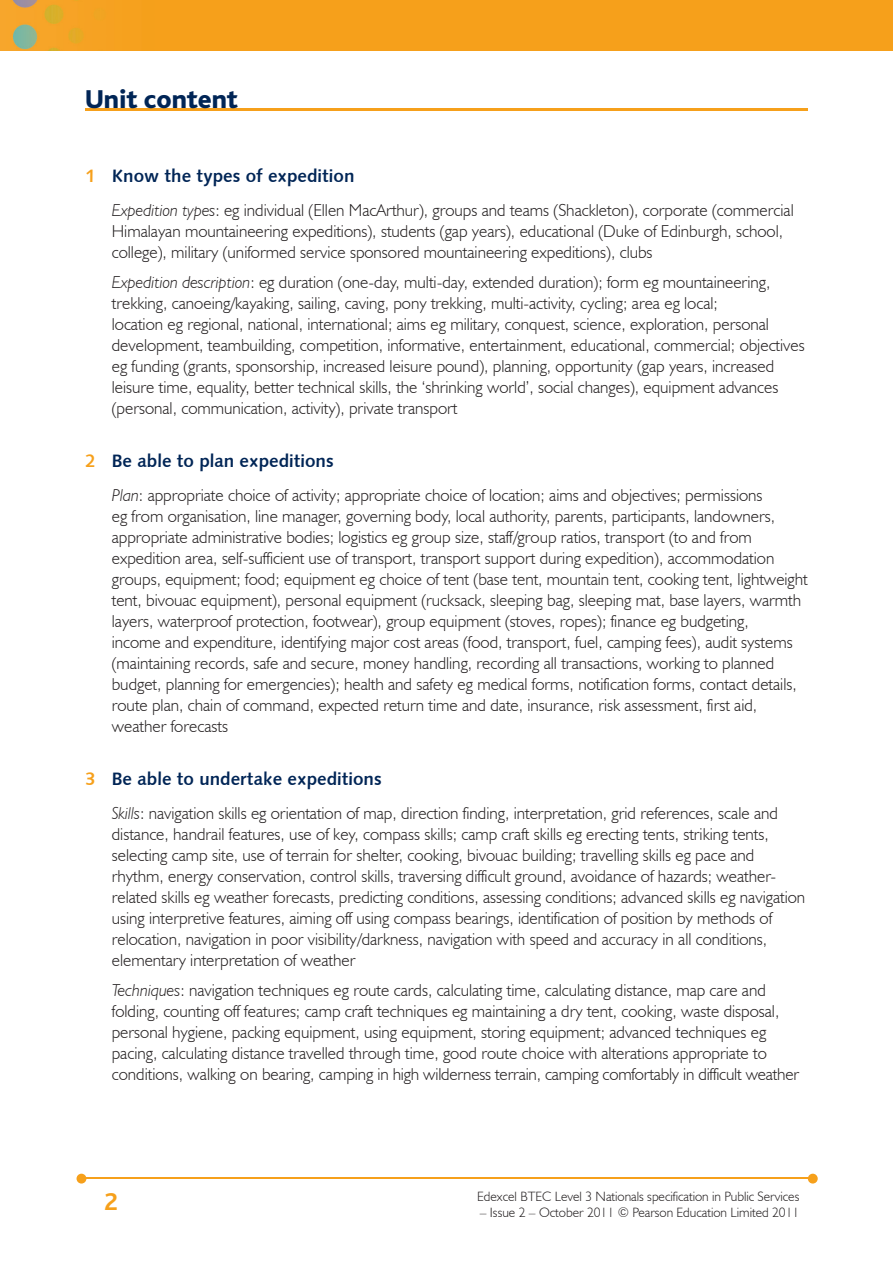
<style>
.page{position:relative;width:893px;height:1263px;background:#fff}
.page>*{position:absolute;margin:0;border:0;box-sizing:border-box;transform-origin:0 0}
.t1{font:800 27px "Bliss";color:#002556}
.t2{font:700 25.5px "Bliss";color:#f6a01b}
.t3{font:18px "Humanist 531 BT Bold A";color:#002556}
.t4{font:300 17.25px/21px "Humanist 521 BT";color:#231f20}
.t5{font:300 13.5px "Humanist 521 BT";color:#231f20}
.s1{color:#f6a01b}
.s2{font-style:italic}
</style>
<div class="page">
<img style="left:0;top:0;width:893px;height:51px">
<hr style="left:82px;top:1178px;width:728px;height:1px;background:#f6a01b">
<svg style="left:808px;top:1174px;width:10px;height:9px"></svg>
<svg style="left:77px;top:1174px;width:9px;height:9px"></svg>
<hr style="left:85px;top:108px;width:723px;height:2px;background:#f6a01b">
<h1 class="t1" style="left:85px;top:85px;width:154px">Unit content</h1>
<p class="t3" style="left:85px;top:164px;width:271px"><span class="s1">1</span> Know the types of expedition</p>
<p class="t4" style="left:112px;top:199px;width:683px"><span class="s2">Expedition types</span>: eg individual (Ellen MacArthur), groups and teams (Shackleton), corporate (commercial<br>Himalayan mountaineering expeditions), students (gap years), educational (Duke of Edinburgh, school, college), military (uniformed service sponsored mountaineering expeditions), clubs</p>
<p class="t4" style="left:112px;top:271px;width:694px"><span class="s2">Expedition description</span>: eg duration (one-day, multi-day, extended duration); form eg mountaineering, trekking, canoeing/kayaking, sailing, caving, pony trekking, multi-activity, cycling; area eg local;<br>location eg regional, national, international; aims eg military, conquest, science, exploration, personal development, teambuilding, competition, informative, entertainment, educational, commercial; objectives eg funding (grants, sponsorship, increased leisure pound), planning, opportunity (gap years, increased leisure time, equality, better technical skills, the ‘shrinking world’, social changes), equipment advances (personal, communication, activity), private transport</p>
<p class="t3" style="left:85px;top:449px;width:250px"><span class="s1">2</span> Be able to plan expeditions</p>
<p class="t4" style="left:112px;top:484px;width:697px"><span class="s2">Plan</span>: appropriate choice of activity; appropriate choice of location; aims and objectives; permissions<br>eg from organisation, line manager, governing body, local authority, parents, participants, landowners, appropriate administrative bodies; logistics eg group size, staff/group ratios, transport (to and from expedition area, self-sufficient use of transport, transport support during expedition), accommodation groups, equipment; food; equipment eg choice of tent (base tent, mountain tent, cooking tent, lightweight tent, bivouac equipment), personal equipment (rucksack, sleeping bag, sleeping mat, base layers, warmth layers, waterproof protection, footwear), group equipment (stoves, ropes); finance eg budgeting,<br>income and expenditure, identifying major cost areas (food, transport, fuel, camping fees), audit systems (maintaining records, safe and secure, money handling, recording all transactions, working to planned budget, planning for emergencies); health and safety eg medical forms, notification forms, contact details, route plan, chain of command, expected return time and date, insurance, risk assessment, first aid, weather forecasts</p>
<p class="t3" style="left:85px;top:767px;width:298px"><span class="s1">3</span> Be able to undertake expeditions</p>
<p class="t4" style="left:112px;top:802px;width:695px"><span class="s2">Skills</span>: navigation skills eg orientation of map, direction finding, interpretation, grid references, scale and distance, handrail features, use of key, compass skills; camp craft skills eg erecting tents, striking tents, selecting camp site, use of terrain for shelter, cooking, bivouac building; travelling skills eg pace and rhythm, energy conservation, control skills, traversing difficult ground, avoidance of hazards; weather&shy;related skills eg weather forecasts, predicting conditions, assessing conditions; advanced skills eg navigation using interpretive features, aiming off using compass bearings, identification of position by methods of relocation, navigation in poor visibility/darkness, navigation with speed and accuracy in all conditions, elementary interpretation of weather</p>
<p class="t4" style="left:112px;top:979px;width:689px"><span class="s2">Techniques</span>: navigation techniques eg route cards, calculating time, calculating distance, map care and folding, counting off features; camp craft techniques eg maintaining a dry tent, cooking, waste disposal, personal hygiene, packing equipment, using equipment, storing equipment; advanced techniques eg pacing, calculating distance travelled through time, good route choice with alterations appropriate to conditions, walking on bearing, camping in high wilderness terrain, camping comfortably in difficult weather</p>
<h2 class="t2" style="left:104px;top:1188px;width:15px">2</h2>
<p class="t5" style="left:477px;top:1188px;width:324px">Edexcel BTEC Level 3 Nationals specification in Public Services</p>
<p class="t5" style="left:480px;top:1204px;width:321px">– Issue 2 – October 2011 © Pearson Education Limited 2011</p>
</div>
